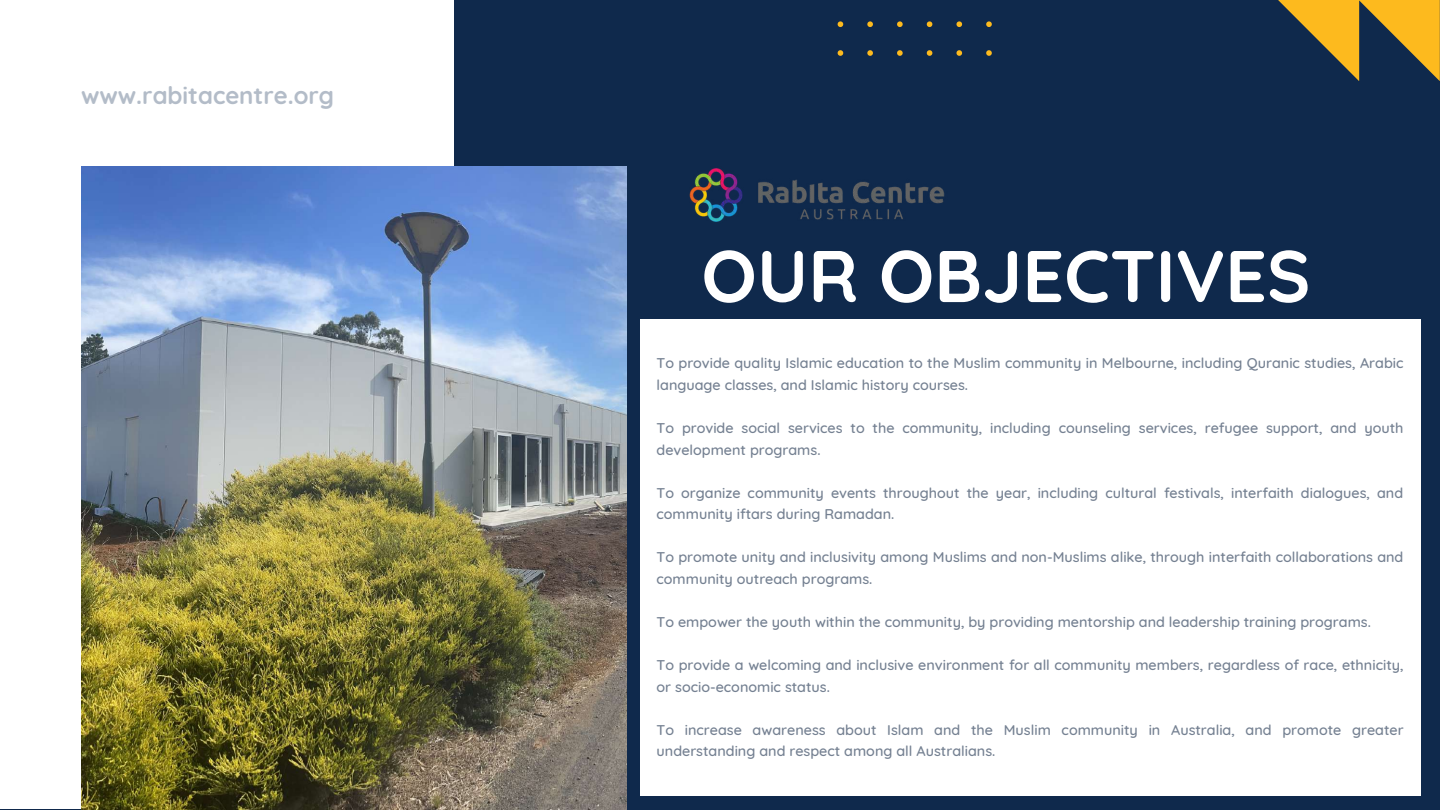
<style>
.page{position:relative;width:1440px;height:810px;background:#0f294c}
.page>*{position:absolute;margin:0;border:0;box-sizing:border-box;transform-origin:0 0}
.t1{font:700 73px "Quicksand";color:#fff}
.t2{font:700 24px "Quicksand";color:#b3bcc8}
.t3{font:500 14.4px/21.6px "Quicksand";color:#758192}
</style>
<div class="page">
<div style="left:0;top:0;width:454px;height:809px;background:#fff"></div>
<img style="left:81px;top:166px;width:546px;height:644px">
<svg style="left:1278px;top:0;width:162px;height:81px"></svg>
<svg style="left:838px;top:21px;width:154px;height:35px"></svg>
<img style="left:689px;top:168px;width:256px;height:54px">
<div style="left:640px;top:319px;width:780px;height:476px;background:#fff"></div>
<h2 class="t2" style="left:81px;top:80px;width:255px">www.rabitacentre.org</h2>
<h1 class="t1" style="left:701px;top:229px;width:611px">OUR OBJECTIVES</h1>
<p class="t3" style="left:657px;top:352px;width:748px">To provide quality Islamic education to the Muslim community in Melbourne, including Quranic studies, Arabic language classes, and Islamic history courses.</p>
<p class="t3" style="left:657px;top:417px;width:749px">To provide social services to the community, including counseling services, refugee support, and youth development programs.</p>
<p class="t3" style="left:657px;top:481px;width:748px">To organize community events throughout the year, including cultural festivals, interfaith dialogues, and community iftars during Ramadan.</p>
<p class="t3" style="left:657px;top:546px;width:748px">To promote unity and inclusivity among Muslims and non-Muslims alike, through interfaith collaborations and community outreach programs.</p>
<p class="t3" style="left:657px;top:611px;width:716px">To empower the youth within the community, by providing mentorship and leadership training programs.</p>
<p class="t3" style="left:657px;top:654px;width:749px">To provide a welcoming and inclusive environment for all community members, regardless of race, ethnicity, or socio-economic status.</p>
<p class="t3" style="left:657px;top:719px;width:749px">To increase awareness about Islam and the Muslim community in Australia, and promote greater understanding and respect among all Australians.</p>
</div>
